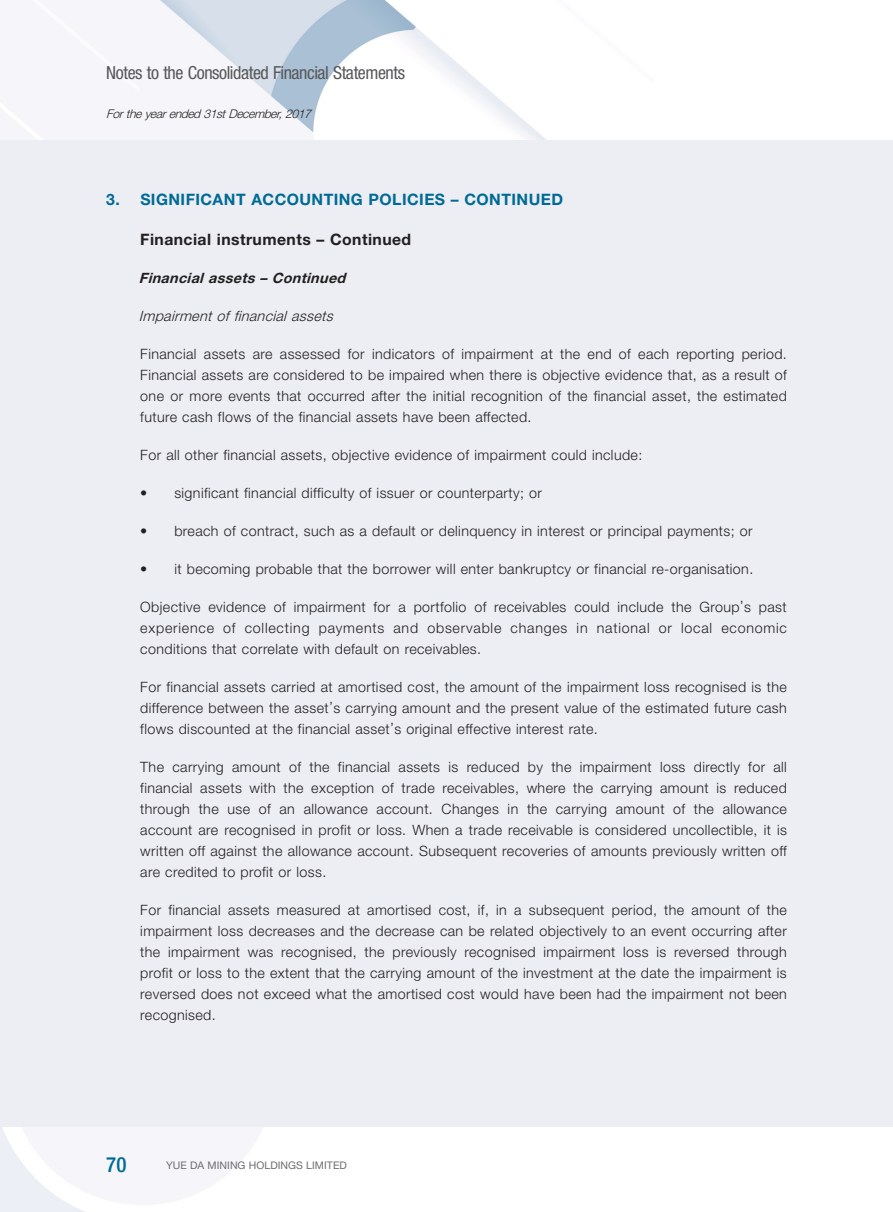
<style>
.page{position:relative;width:893px;height:1212px;background:#fff}
.page>*{position:absolute;margin:0;border:0;box-sizing:border-box;transform-origin:0 0}
.t1{font:500 condensed 21px "Helvetica Neue LT Std";color:#006a95}
.t2{font:condensed 18px "Helvetica Neue LT Std";letter-spacing:-.025em;color:#57585a}
.t3{font:700 15.75px "Helvetica Neue LT Std";letter-spacing:.03em;color:#006a95}
.t4{font:700 15.75px "Helvetica Neue LT Std";letter-spacing:.03em;color:#231f20}
.t5{font:300 14.25px/21px "Helvetica Neue LT Std";letter-spacing:.03em;color:#231f20;text-align:justify}
.t6{font:italic 300 14.25px "Helvetica Neue LT Std";color:#231f20}
.t7{font:italic 700 14.25px "Helvetica Neue LT Std";color:#231f20}
.t8{font:italic 300 12px "Helvetica Neue LT Std";color:#231f20}
.t9{font:10.5px "Helvetica Neue LT Std";letter-spacing:.005em;color:#6c6d70}
</style>
<div class="page">
<img style="left:0;top:0;width:546px;height:1212px">
<div style="left:0;top:140px;width:893px;height:987px;background:#eceef4"></div>
<p class="t2" style="left:106px;top:63px;width:300px">Notes to the Consolidated Financial Statements</p>
<p class="t8" style="left:106px;top:106px;width:210px">Fortheyearended31stDecember,2017</p>
<p class="t3" style="left:106px;top:190px;width:458px">3. SIGNIFICANT ACCOUNTING POLICIES – CONTINUED</p>
<p class="t4" style="left:140px;top:230px;width:272px">Financial instruments – Continued</p>
<p class="t7" style="left:139px;top:269px;width:212px">Financialassets –Continued</p>
<p class="t6" style="left:139px;top:307px;width:200px">Impairmentoffinancialassets</p>
<p class="t5" style="left:140px;top:343px;width:648px">Financial assets are assessed for indicators of impairment at the end of each reporting period.<br>Financial assets are considered to be impaired when there is objective evidence that, as a result of one or more events that occurred after the initial recognition of the financial asset, the estimated future cash flows of the financial assets have been affected.</p>
<p class="t5" style="left:140px;top:444px;width:504px">For all other financial assets, objective evidence of impairment could include:</p>
<p class="t5" style="left:140px;top:482px;width:403px">• significant financial difficulty of issuer or counterparty; or</p>
<p class="t5" style="left:140px;top:520px;width:614px">• breach of contract, such as a default or delinquency in interest or principal payments; or</p>
<p class="t5" style="left:140px;top:558px;width:614px">• it becoming probable that the borrower will enter bankruptcy or financial re-organisation.</p>
<p class="t5" style="left:140px;top:596px;width:648px">Objective evidence of impairment for a portfolio of receivables could include the Group’s past experience of collecting payments and observable changes in national or local economic conditions that correlate with default on receivables.</p>
<p class="t5" style="left:140px;top:676px;width:648px">For financial assets carried at amortised cost, the amount of the impairment loss recognised is the difference between the asset’s carrying amount and the present value of the estimated future cash flows discounted at the financial asset’s original effective interest rate.</p>
<p class="t5" style="left:140px;top:756px;width:648px">The carrying amount of the financial assets is reduced by the impairment loss directly for all financial assets with the exception of trade receivables, where the carrying amount is reduced through the use of an allowance account. Changes in the carrying amount of the allowance account are recognised in profit or loss. When a trade receivable is considered uncollectible, it is written off against the allowance account. Subsequent recoveries of amounts previously written off are credited to profit or loss.</p>
<p class="t5" style="left:140px;top:899px;width:648px">For financial assets measured at amortised cost, if, in a subsequent period, the amount of the impairment loss decreases and the decrease can be related objectively to an event occurring after the impairment was recognised, the previously recognised impairment loss is reversed through profit or loss to the extent that the carrying amount of the investment at the date the impairment is reversed does not exceed what the amortised cost would have been had the impairment not been recognised.</p>
<h1 class="t1" style="left:106px;top:1152px;width:22px">70</h1>
<p class="t9" style="left:166px;top:1158px;width:182px">YUE DA MINING HOLDINGS LIMITED</p>
</div>
